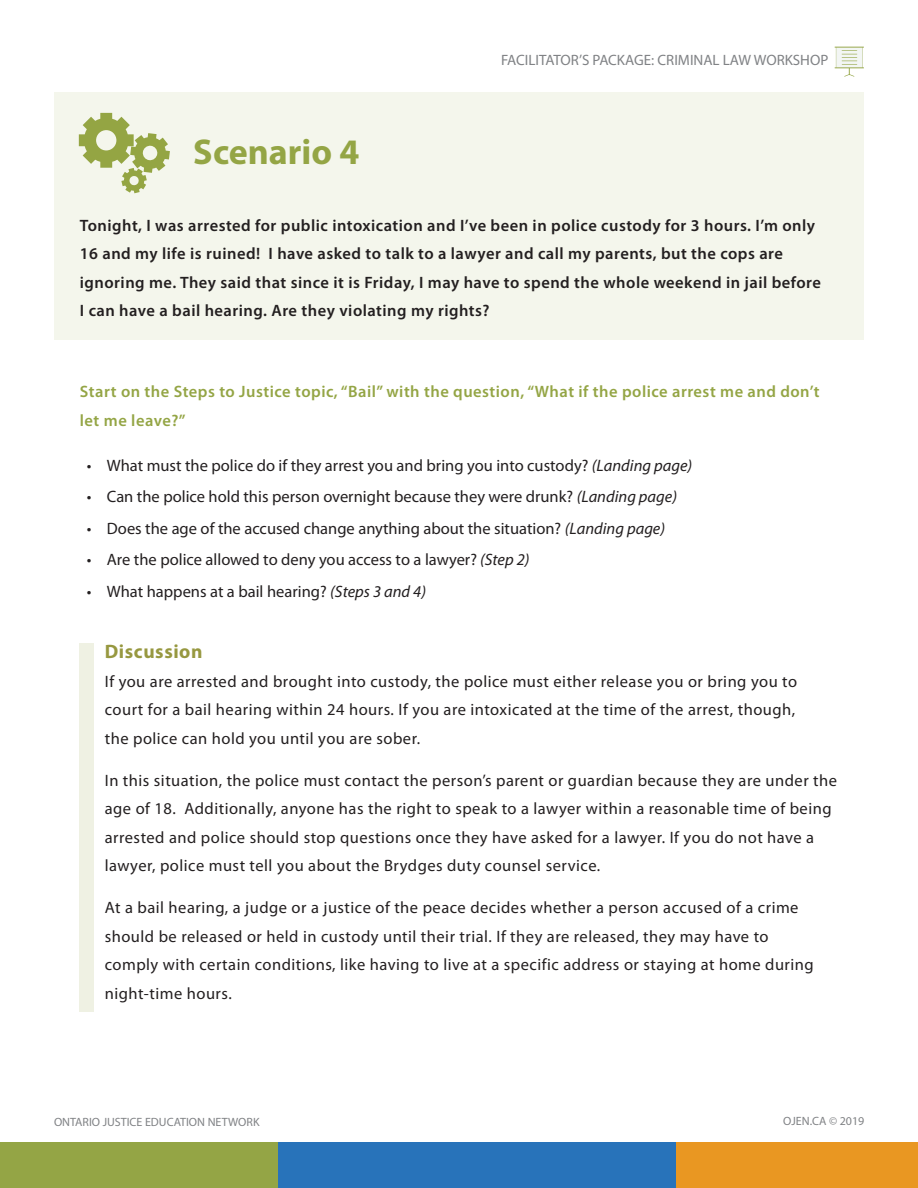
<style>
.page{position:relative;width:918px;height:1188px;background:#fff}
.page>*{position:absolute;margin:0;border:0;box-sizing:border-box;transform-origin:0 0}
.t1{font:700 36px "Myriad Pro";color:#94a545}
.t2{font:700 19.5px "Myriad Pro";letter-spacing:.03em;color:#979840}
.t3{font:16.5px/28.5px "Myriad Pro";letter-spacing:.03em;color:#231f20}
.t4{font:16.5px "Myriad Pro";color:#231f20}
.t5{font:600 16.5px/28.5px "Myriad Pro";letter-spacing:.03em;color:#231f20}
.t6{font:600 16.5px/28.5px "Myriad Pro";letter-spacing:.03em;color:#94a545}
.t7{font:15px "Myriad Pro";color:#808285}
.t8{font:12px "Myriad Pro";color:#808285}
.s1{font-style:italic}
</style>
<div class="page">
<div style="left:0;top:1142px;width:295px;height:46px;background:#94a545"></div>
<div style="left:658px;top:1142px;width:260px;height:46px;background:#e99722"></div>
<div style="left:278px;top:1142px;width:397px;height:46px;background:#2873ba"></div>
<div style="left:54px;top:92px;width:810px;height:248px;background:#f4f6ec"></div>
<svg style="left:79px;top:113px;width:91px;height:80px"></svg>
<svg style="left:835px;top:47px;width:29px;height:30px"></svg>
<div style="left:80px;top:644px;width:14px;height:368px;background:#eff1e3"></div>
<h1 class="t1" style="left:193px;top:129px;width:168px">Scenario 4</h1>
<p class="t7" style="left:501px;top:51px;width:329px">FACILITATOR’S PACKAGE: CRIMINAL LAW WORKSHOP</p>
<p class="t5" style="left:80px;top:211px;width:743px">Tonight, I was arrested for public intoxication and I’ve been in police custody for 3 hours. I’m only 16 and my life is ruined! I have asked to talk to a lawyer and call my parents, but the cops are ignoring me. They said that since it is Friday, I may have to spend the whole weekend in jail before I can have a bail hearing. Are they violating my rights?</p>
<p class="t6" style="left:80px;top:377px;width:741px">Start on the Steps to Justice topic, “Bail” with the question, “What if the police arrest me and don’t let me leave?”</p>
<p class="t4" style="left:87px;top:455px;width:607px">• What must the police do if they arrest you and bring you into custody? <span class="s1">(Landing page)</span></p>
<p class="t4" style="left:87px;top:487px;width:592px">• Can the police hold this person overnight because they were drunk? <span class="s1">(Landing page)</span></p>
<p class="t4" style="left:87px;top:518px;width:580px">• Does the age of the accused change anything about the situation? <span class="s1">(Landing page)</span></p>
<p class="t4" style="left:87px;top:550px;width:444px">• Are the police allowed to deny you access to a lawyer? <span class="s1">(Step 2)</span></p>
<p class="t4" style="left:87px;top:581px;width:341px">• What happens at a bail hearing? <span class="s1">(Steps 3 and 4)</span></p>
<p class="t2" style="left:105px;top:639px;width:99px">Discussion</p>
<p class="t3" style="left:105px;top:667px;width:694px;text-align:justify">If you are arrested and brought into custody, the police must either release you or bring you to court for a bail hearing within 24 hours. If you are intoxicated at the time of the arrest, though, the police can hold you until you are sober.</p>
<p class="t3" style="left:105px;top:766px;width:734px">In this situation, the police must contact the person’s parent or guardian because they are under the age of 18. Additionally, anyone has the right to speak to a lawyer within a reasonable time of being arrested and police should stop questions once they have asked for a lawyer. If you do not have a lawyer, police must tell you about the Brydges duty counsel service.</p>
<p class="t3" style="left:105px;top:893px;width:711px">At a bail hearing, a judge or a justice of the peace decides whether a person accused of a crime should be released or held in custody until their trial. If they are released, they may have to comply with certain conditions, like having to live at a specific address or staying at home during night-time hours.</p>
<p class="t8" style="left:54px;top:1115px;width:207px">ONTARIO JUSTICE EDUCATION NETWORK</p>
<p class="t8" style="left:783px;top:1114px;width:83px">OJEN.CA © 2019</p>
</div>
